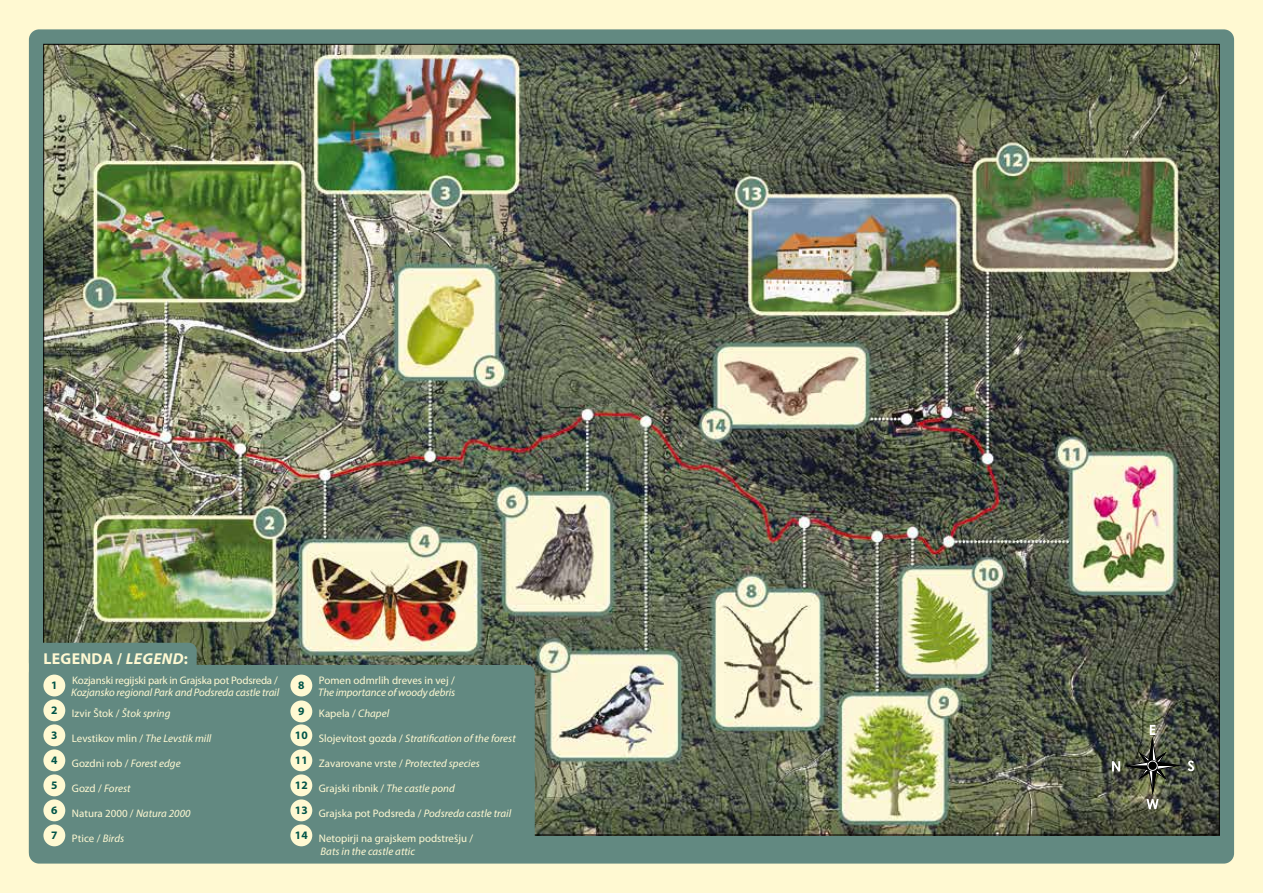
<style>
.page{position:relative;width:1263px;height:893px;background:#fff9d2}
.page>*{position:absolute;margin:0;border:0;box-sizing:border-box;transform-origin:0 0}
.t1{font:700 15.75px "Myriad Pro";letter-spacing:.02em;color:#fff9d2}
.t2{font:700 11.4px "Myriad Pro";color:#005448}
.t3{font:10.95px/12.5px "Myriad Pro";color:#fff9d2}
.t4{font:italic 10.95px "Myriad Pro";letter-spacing:-.01em;color:#fff9d2}
.t5{font:10.95px "Myriad Pro";letter-spacing:-.02em;color:#fff9d2}
.s1{font-style:italic}
.s2{font-style:normal}
</style>
<div class="page">
<div style="left:29px;top:29px;width:1205px;height:835px;background:#628981;border-radius:10px"></div>
<img style="left:45px;top:46px;width:1172px;height:787px">
<div style="left:29px;top:665px;width:506px;height:195px;background:#628981;border-radius:8px"></div>
<div style="left:29px;top:643px;width:168px;height:27px;background:#628981;border-radius:8px"></div>
<div style="left:43px;top:675px;width:22px;height:21px;background:#fff9d2;border-radius:50%"></div>
<div style="left:43px;top:699px;width:22px;height:22px;background:#fff9d2;border-radius:50%"></div>
<div style="left:43px;top:724px;width:22px;height:22px;background:#fff9d2;border-radius:50%"></div>
<div style="left:43px;top:749px;width:22px;height:22px;background:#fff9d2;border-radius:50%"></div>
<div style="left:43px;top:774px;width:22px;height:22px;background:#fff9d2;border-radius:50%"></div>
<div style="left:43px;top:799px;width:22px;height:22px;background:#fff9d2;border-radius:50%"></div>
<div style="left:43px;top:824px;width:22px;height:22px;background:#fff9d2;border-radius:50%"></div>
<div style="left:290px;top:675px;width:22px;height:21px;background:#fff9d2;border-radius:50%"></div>
<div style="left:290px;top:700px;width:22px;height:22px;background:#fff9d2;border-radius:50%"></div>
<div style="left:290px;top:724px;width:22px;height:22px;background:#fff9d2;border-radius:50%"></div>
<div style="left:290px;top:749px;width:22px;height:22px;background:#fff9d2;border-radius:50%"></div>
<div style="left:290px;top:774px;width:22px;height:22px;background:#fff9d2;border-radius:50%"></div>
<div style="left:290px;top:799px;width:22px;height:22px;background:#fff9d2;border-radius:50%"></div>
<div style="left:290px;top:824px;width:22px;height:22px;background:#fff9d2;border-radius:50%"></div>
<svg style="left:1188px;top:760px;width:6px;height:11px"></svg>
<svg style="left:1112px;top:725px;width:70px;height:84px;background:#575b4a"></svg>
<h1 class="t1" style="left:43px;top:648px;width:146px">LEGENDA / <span class="s1">LEGEND</span>:</h1>
<p class="t2" style="left:51px;top:678px;width:8px">1</p>
<p class="t5" style="left:72px;top:673px;width:207px">Kozjanski regijski park in Grajska pot Podsreda /</p>
<p class="t4" style="left:71px;top:686px;width:209px">Kozjansko regional Park and Podsreda castle trail</p>
<p class="t2" style="left:51px;top:702px;width:8px">2</p>
<p class="t3" style="left:72px;top:707px;width:100px">Izvir Štok / <span class="s1">Štok spring</span></p>
<p class="t2" style="left:51px;top:727px;width:8px">3</p>
<p class="t3" style="left:72px;top:732px;width:141px">Levstikov mlin / <span class="s1">The Levstik mill</span></p>
<p class="t2" style="left:51px;top:752px;width:8px">4</p>
<p class="t3" style="left:72px;top:757px;width:110px">Gozdni rob / <span class="s1">Forest edge</span></p>
<p class="t2" style="left:51px;top:777px;width:8px">5</p>
<p class="t4" style="left:72px;top:782px;width:60px"><span class="s2">Gozd /</span> Forest</p>
<p class="t2" style="left:51px;top:803px;width:8px">6</p>
<p class="t3" style="left:72px;top:807px;width:120px">Natura 2000 / <span class="s1">Natura 2000</span></p>
<p class="t2" style="left:51px;top:828px;width:8px">7</p>
<p class="t3" style="left:72px;top:832px;width:54px">Ptice / <span class="s1">Birds</span></p>
<p class="t2" style="left:298px;top:678px;width:8px">8</p>
<p class="t3" style="left:319px;top:674px;width:137px">Pomen odmrlih dreves in vej /</p>
<p class="t4" style="left:318px;top:686px;width:139px">The importance of woody debris</p>
<p class="t2" style="left:298px;top:704px;width:8px">9</p>
<p class="t3" style="left:319px;top:707px;width:72px">Kapela / <span class="s1">Chapel</span></p>
<p class="t4" style="left:295px;top:732px;width:222px"><sup>10</sup> <span class="s2">Slojevitost gozda /</span> Stratification of the forest</p>
<p class="t3" style="left:295px;top:757px;width:186px"><sup>11</sup> Zavarovane vrste / <span class="s1">Protected species</span></p>
<p class="t3" style="left:295px;top:782px;width:161px"><sup>12</sup> Grajski ribnik / <span class="s1">The castle pond</span></p>
<p class="t3" style="left:295px;top:807px;width:218px"><sup>13</sup> Grajska pot Podsreda / <span class="s1">Podsreda castle trail</span></p>
<p class="t3" style="left:321px;top:832px;width:154px;text-indent:-26px"><sup>14</sup> Netopirji na grajskem podstrešju /<br><span class="s1">Bats in the castle attic</span></p>
</div>
